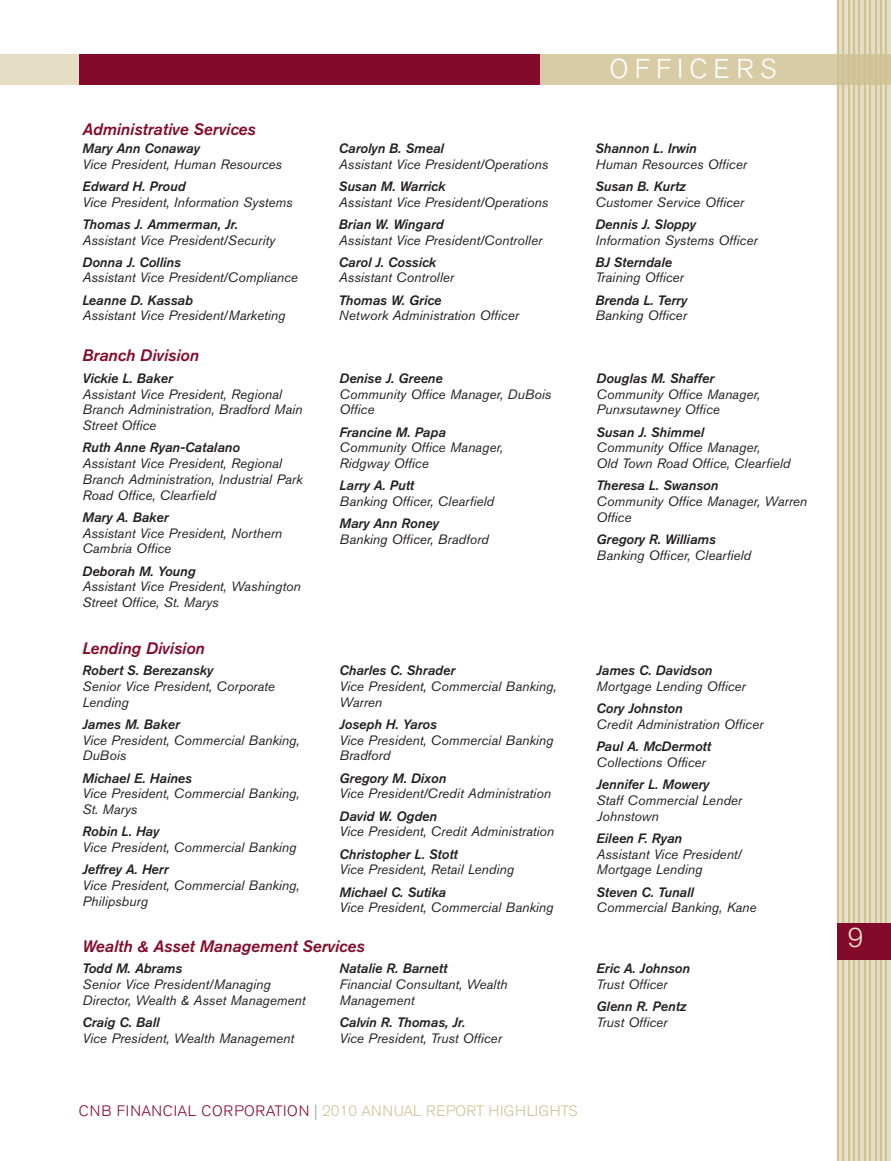
<style>
.page{position:relative;width:891px;height:1161px;background:#fff}
.page>*{position:absolute;margin:0;border:0;box-sizing:border-box;transform-origin:0 0}
.t1{font:300 27px "Akzidenz Grotesk BE";letter-spacing:.225em;color:#fff}
.t2{font:300 27px "Akzidenz Grotesk BE";color:#eeead8}
.t3{font:italic 500 16.5px "Akzidenz Grotesk BE";color:#840a2b}
.t4{font:300 15px "Akzidenz Grotesk BE";letter-spacing:.035em;color:#cfc193}
.t5{font:italic 13.5px/15.8px "Akzidenz Grotesk BE";color:#231f20}
.t6{font:italic 500 13.5px "Akzidenz Grotesk BE";color:#231f20}
.s1{color:#840a2b}
.s2{color:#939598}
</style>
<div class="page">
<div style="left:79px;top:54px;width:461px;height:31px;background:#840a2b"></div>
<div style="left:0;top:54px;width:79px;height:31px;background:#e4dec4"></div>
<div style="left:540px;top:54px;width:351px;height:31px;background:#d7cca5"></div>
<hr style="left:837px;top:0;width:1px;height:1161px;background:#cfc193">
<svg style="left:839px;top:0;width:52px;height:1161px;background:#e2dbbf"></svg>
<svg style="left:839px;top:54px;width:52px;height:31px"></svg>
<hr style="left:838px;top:0;width:1px;height:1161px;background:#cfc193">
<hr style="left:842px;top:0;width:2px;height:1161px;background:#cfc193">
<hr style="left:848px;top:0;width:1px;height:1161px;background:#cfc193">
<hr style="left:853px;top:0;width:2px;height:1161px;background:#cfc193">
<hr style="left:859px;top:0;width:1px;height:1161px;background:#cfc193">
<hr style="left:864px;top:0;width:2px;height:1161px;background:#cfc193">
<hr style="left:869px;top:0;width:2px;height:1161px;background:#cfc193">
<hr style="left:875px;top:0;width:1px;height:1161px;background:#cfc193">
<hr style="left:880px;top:0;width:2px;height:1161px;background:#cfc193">
<hr style="left:886px;top:0;width:1px;height:1161px;background:#cfc193">
<div style="left:837px;top:923px;width:54px;height:37px;background:#840a2b"></div>
<p class="t3" style="left:82px;top:123px;width:175px">Administrative Services</p>
<p class="t6" style="left:83px;top:143px;width:119px">Mary Ann Conaway</p>
<p class="t5" style="left:83px;top:157px;width:201px">Vice President, Human Resources</p>
<p class="t6" style="left:83px;top:181px;width:105px">Edward H. Proud</p>
<p class="t5" style="left:83px;top:195px;width:212px">Vice President, Information Systems</p>
<p class="t6" style="left:83px;top:219px;width:157px">Thomas J. Ammerman, Jr.</p>
<p class="t5" style="left:83px;top:233px;width:194px">Assistant Vice President/Security</p>
<p class="t6" style="left:83px;top:257px;width:100px">Donna J. Collins</p>
<p class="t5" style="left:83px;top:271px;width:217px">Assistant Vice President/Compliance</p>
<p class="t6" style="left:83px;top:295px;width:112px">Leanne D. Kassab</p>
<p class="t5" style="left:83px;top:309px;width:205px">Assistant Vice President/Marketing</p>
<p class="t3" style="left:82px;top:349px;width:118px">Branch Division</p>
<p class="t6" style="left:82px;top:373px;width:92px">Vickie L. Baker</p>
<p class="t5" style="left:82px;top:388px;width:222px">Assistant Vice President, Regional<br>Branch Administration, Bradford Main<br>Street Office</p>
<p class="t6" style="left:82px;top:443px;width:159px">Ruth Anne Ryan-Catalano</p>
<p class="t5" style="left:82px;top:457px;width:222px">Assistant Vice President, Regional<br>Branch Administration, Industrial Park<br>Road Office, Clearfield</p>
<p class="t6" style="left:82px;top:512px;width:88px">Mary A. Baker</p>
<p class="t5" style="left:82px;top:526px;width:201px">Assistant Vice President, Northern<br>Cambria Office</p>
<p class="t6" style="left:82px;top:566px;width:115px">Deborah M. Young</p>
<p class="t5" style="left:82px;top:580px;width:220px">Assistant Vice President, Washington<br>Street Office, St. Marys</p>
<p class="t3" style="left:82px;top:642px;width:124px">Lending Division</p>
<p class="t6" style="left:82px;top:665px;width:132px">Robert S. Berezansky</p>
<p class="t5" style="left:82px;top:680px;width:194px">Senior Vice President, Corporate<br>Lending</p>
<p class="t6" style="left:83px;top:719px;width:99px">James M. Baker</p>
<p class="t5" style="left:83px;top:734px;width:219px">Vice President, Commercial Banking,<br>DuBois</p>
<p class="t6" style="left:83px;top:773px;width:111px">Michael E. Haines</p>
<p class="t5" style="left:82px;top:787px;width:219px">Vice President, Commercial Banking,<br>St. Marys</p>
<p class="t6" style="left:82px;top:827px;width:78px">Robin L. Hay</p>
<p class="t5" style="left:82px;top:841px;width:216px">Vice President, Commercial Banking</p>
<p class="t6" style="left:82px;top:865px;width:87px">Jeffrey A. Herr</p>
<p class="t5" style="left:82px;top:879px;width:219px">Vice President, Commercial Banking,<br>Philipsburg</p>
<p class="t6" style="left:339px;top:143px;width:107px">Carolyn B. Smeal</p>
<p class="t5" style="left:339px;top:157px;width:211px">Assistant Vice President/Operations</p>
<p class="t6" style="left:339px;top:181px;width:108px">Susan M. Warrick</p>
<p class="t5" style="left:339px;top:195px;width:211px">Assistant Vice President/Operations</p>
<p class="t6" style="left:339px;top:219px;width:106px">Brian W. Wingard</p>
<p class="t5" style="left:339px;top:233px;width:205px">Assistant Vice President/Controller</p>
<p class="t6" style="left:339px;top:257px;width:99px">Carol J. Cossick</p>
<p class="t5" style="left:339px;top:271px;width:117px">Assistant Controller</p>
<p class="t6" style="left:339px;top:295px;width:104px">Thomas W. Grice</p>
<p class="t5" style="left:339px;top:309px;width:181px">Network Administration Officer</p>
<p class="t6" style="left:339px;top:373px;width:105px">Denise J. Greene</p>
<p class="t5" style="left:339px;top:388px;width:213px">Community Office Manager, DuBois<br>Office</p>
<p class="t6" style="left:339px;top:427px;width:108px">Francine M. Papa</p>
<p class="t5" style="left:340px;top:441px;width:165px">Community Office Manager,<br>Ridgway Office</p>
<p class="t6" style="left:340px;top:481px;width:76px">Larry A. Putt</p>
<p class="t5" style="left:340px;top:495px;width:156px">Banking Officer, Clearfield</p>
<p class="t6" style="left:340px;top:519px;width:101px">Mary Ann Roney</p>
<p class="t5" style="left:340px;top:533px;width:151px">Banking Officer, Bradford</p>
<p class="t6" style="left:339px;top:665px;width:117px">Charles C. Shrader</p>
<p class="t5" style="left:339px;top:680px;width:219px">Vice President, Commercial Banking,<br>Warren</p>
<p class="t6" style="left:339px;top:719px;width:99px">Joseph H. Yaros</p>
<p class="t5" style="left:339px;top:734px;width:216px">Vice President, Commercial Banking<br>Bradford</p>
<p class="t6" style="left:339px;top:773px;width:108px">Gregory M. Dixon</p>
<p class="t5" style="left:339px;top:787px;width:213px">Vice President/Credit Administration</p>
<p class="t6" style="left:339px;top:811px;width:99px">David W. Ogden</p>
<p class="t5" style="left:339px;top:825px;width:216px">Vice President, Credit Administration</p>
<p class="t6" style="left:339px;top:849px;width:120px">Christopher L. Stott</p>
<p class="t5" style="left:340px;top:863px;width:176px">Vice President, Retail Lending</p>
<p class="t6" style="left:340px;top:887px;width:108px">Michael C. Sutika</p>
<p class="t5" style="left:340px;top:901px;width:216px">Vice President, Commercial Banking</p>
<p class="t3" style="left:82px;top:940px;width:284px">Wealth &amp; Asset Management Services</p>
<p class="t6" style="left:83px;top:963px;width:101px">Todd M. Abrams</p>
<p class="t5" style="left:83px;top:978px;width:224px">Senior Vice President/Managing<br>Director, Wealth &amp; Asset Management</p>
<p class="t6" style="left:83px;top:1017px;width:78px">Craig C. Ball</p>
<p class="t5" style="left:83px;top:1031px;width:213px">Vice President, Wealth Management</p>
<p class="t6" style="left:340px;top:963px;width:109px">Natalie R. Barnett</p>
<p class="t5" style="left:340px;top:978px;width:169px">Financial Consultant, Wealth<br>Management</p>
<p class="t6" style="left:340px;top:1017px;width:127px">Calvin R. Thomas, Jr.</p>
<p class="t5" style="left:340px;top:1032px;width:164px">Vice President, Trust Officer</p>
<h1 class="t1" style="left:610px;top:57px;width:168px">OFFICERS</h1>
<p class="t6" style="left:595px;top:143px;width:103px">Shannon L. Irwin</p>
<p class="t5" style="left:595px;top:157px;width:153px">Human Resources Officer</p>
<p class="t6" style="left:595px;top:181px;width:92px">Susan B. Kurtz</p>
<p class="t5" style="left:595px;top:195px;width:150px">Customer Service Officer</p>
<p class="t6" style="left:595px;top:219px;width:102px">Dennis J. Sloppy</p>
<p class="t5" style="left:595px;top:233px;width:164px">Information Systems Officer</p>
<p class="t6" style="left:595px;top:257px;width:78px">BJ Sterndale</p>
<p class="t5" style="left:595px;top:271px;width:90px">Training Officer</p>
<p class="t6" style="left:595px;top:295px;width:93px">Brenda L. Terry</p>
<p class="t5" style="left:595px;top:309px;width:93px">Banking Officer</p>
<p class="t6" style="left:597px;top:373px;width:119px">Douglas M. Shaffer</p>
<p class="t5" style="left:597px;top:388px;width:165px">Community Office Manager,<br>Punxsutawney Office</p>
<p class="t6" style="left:597px;top:427px;width:109px">Susan J. Shimmel</p>
<p class="t5" style="left:597px;top:441px;width:195px">Community Office Manager,<br>Old Town Road Office, Clearfield</p>
<p class="t6" style="left:597px;top:481px;width:123px">Theresa L. Swanson</p>
<p class="t5" style="left:597px;top:495px;width:212px">Community Office Manager, Warren<br>Office</p>
<p class="t6" style="left:597px;top:534px;width:121px">Gregory R. Williams</p>
<p class="t5" style="left:597px;top:549px;width:156px">Banking Officer, Clearfield</p>
<p class="t6" style="left:597px;top:665px;width:118px">James C. Davidson</p>
<p class="t5" style="left:597px;top:680px;width:151px">Mortgage Lending Officer</p>
<p class="t6" style="left:597px;top:703px;width:88px">Cory Johnston</p>
<p class="t5" style="left:597px;top:718px;width:168px">Credit Administration Officer</p>
<p class="t6" style="left:597px;top:741px;width:116px">Paul A. McDermott</p>
<p class="t5" style="left:597px;top:756px;width:111px">Collections Officer</p>
<p class="t6" style="left:597px;top:779px;width:114px">Jennifer L. Mowery</p>
<p class="t5" style="left:597px;top:794px;width:147px">Staff Commercial Lender<br>Johnstown</p>
<p class="t6" style="left:597px;top:833px;width:87px">Eileen F. Ryan</p>
<p class="t5" style="left:597px;top:847px;width:147px">Assistant Vice President/<br>Mortgage Lending</p>
<p class="t6" style="left:597px;top:887px;width:99px">Steven C. Tunall</p>
<p class="t5" style="left:597px;top:901px;width:161px">Commercial Banking, Kane</p>
<p class="t6" style="left:597px;top:963px;width:95px">Eric A. Johnson</p>
<p class="t5" style="left:597px;top:978px;width:73px">Trust Officer</p>
<p class="t6" style="left:597px;top:1001px;width:91px">Glenn R. Pentz</p>
<p class="t5" style="left:597px;top:1016px;width:73px">Trust Officer</p>
<p class="t4" style="left:79px;top:1104px;width:500px"><span class="s1">CNB FINANCIAL CORPORATION</span> <span class="s2">|</span> 2010 ANNUAL REPORT HIGHLIGHTS</p>
<h1 class="t2" style="left:848px;top:926px;width:17px">9</h1>
</div>
